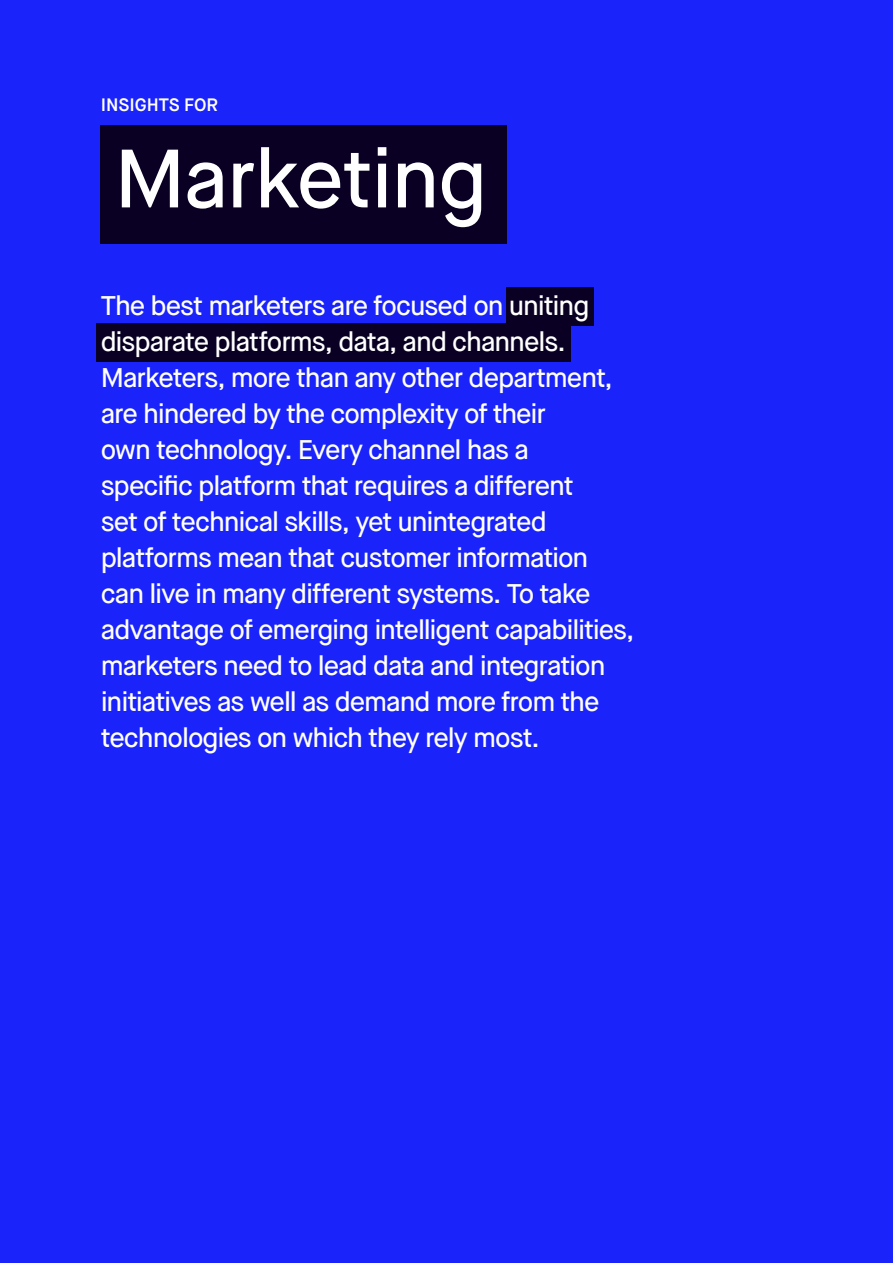
<style>
.page{position:relative;width:893px;height:1263px;background:#1923fa}
.page>*{position:absolute;margin:0;border:0;box-sizing:border-box;transform-origin:0 0}
.t1{font:600 141px "Maison Neue";color:#fff}
.t2{font:500 82.5px "Maison Neue";letter-spacing:-.02em;color:#fff}
.t3{font:500 27px/36px "Maison Neue";letter-spacing:-.04em;color:#fff}
.t4{font:600 18px "Maison Neue";color:#fff}
</style>
<div class="page">
<div style="left:101px;top:126px;width:406px;height:118px;background:#0a0023"></div>
<div style="left:507px;top:287px;width:87px;height:38px;background:#0a0023"></div>
<div style="left:96px;top:323px;width:475px;height:38px;background:#0a0023"></div>
<p class="t4" style="left:101px;top:93px;width:119px">INSIGHTS FOR</p>
<h2 class="t2" style="left:114px;top:127px;width:374px">Marketing</h2>
<p class="t3" style="left:101px;top:287px;width:535px">The best marketers are focused on uniting disparate platforms, data, and channels.<br>Marketers, more than any other department, are hindered by the complexity of their<br>own technology. Every channel has a<br>specific platform that requires a different<br>set of technical skills, yet unintegrated platforms mean that customer information can live in many different systems. To take advantage of emerging intelligent capabilities, marketers need to lead data and integration initiatives as well as demand more from the technologies on which they rely most.</p>
<h1 class="t1" style="left:77px;top:279px;width:120px">IT</h1>
</div>
